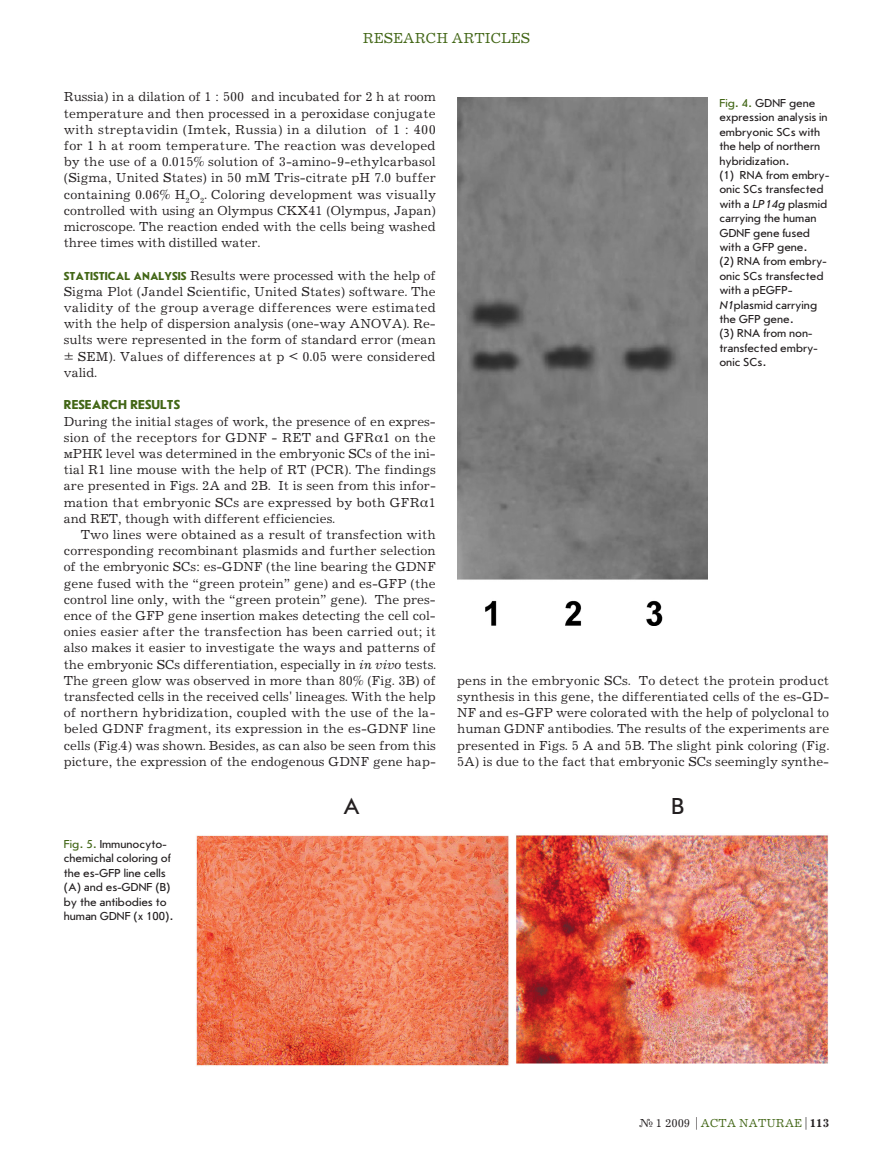
<style>
.page{position:relative;width:893px;height:1170px;background:#fff}
.page>*{position:absolute;margin:0;border:0;box-sizing:border-box;transform-origin:0 0}
.t1{font:24px "Journal Sans C";color:#231f20}
.t2{font:15px "Journal C";color:#426616}
.t3{font:13.5px/16.2px "Journal C";letter-spacing:.005em;color:#231f20;text-align:justify}
.t4{font:700 13.5px "Journal Sans C";color:#426616}
.t5{font:12px/14.4px "Journal Sans C";color:#231f20}
.t6{font:12px "Journal C";color:#426616}
.t7{font:700 12px "Journal Sans C";color:#426616}
.s1{color:#426616}
.s2{font-style:italic}
.s3{font-family:"Journal Sans C";font-weight:700;font-size:12px;color:#426616}
.s4{font-family:"Newton C Pro"}
.s5{color:#231f20}
.s6{font-weight:700;color:#231f20}
</style>
<div class="page">
<img style="left:457px;top:97px;width:251px;height:528px">
<img style="left:196px;top:835px;width:632px;height:231px">
<p class="t2" style="left:363px;top:31px;width:169px">RESEARCH ARTICLES</p>
<p class="t3" style="left:64px;top:89px;width:374px">Russia) in a dilation of 1 : 500 and incubated for 2 h at room temperature and then processed in a peroxidase conjugate with streptavidin (Imtek, Russia) in a dilution of 1 : 400 for 1 h at room temperature. The reaction was developed by the use of a 0.015% solution of 3-amino-9-ethylcarbasol (Sigma, United States) in 50 mM Tris-citrate рН 7.0 buffer containing 0.06% Н<sub>2</sub>О<sub>2</sub>. Coloring development was visually controlled with using an Olympus CKX41 (Olympus, Japan) microscope. The reaction ended with the cells being washed three times with distilled water.</p>
<p class="t7" style="left:64px;top:269px;width:13px">STATISTICAL</p>
<p class="t7" style="left:134px;top:269px;width:9px">ANAL</p>
<p class="t5" style="left:719px;top:96px;width:111px"><span class="s1">Fig. 4.</span> GDNF gene expression analysis in embryonic SCs with the help of northern hybridization.<br>(1) RNA from embry‑ onic SCs transfected with a <span class="s2">LP 14g</span> plasmid carrying the human<br>GDNF gene fused with a GFP gene.<br>(2) RNA from embry‑ onic SCs transfected with a pEGFP<span class="s2">-<br>N1</span>plasmid carrying the GFP gene.<br>(3) RNA from non&shy;transfected embry‑ onic SCs.</p>
<p class="t3" style="left:64px;top:267px;width:374px;text-indent:101px"><span class="s3">YSIS</span> Results were processed with the help of Sigma Plot (Jandel Scientific, United States) software. The validity of the group average differences were estimated with the help of dispersion analysis (one-way ANOVA). Re&shy;sults were represented in the form of standard error (mean ± SEM). Values of differences at p &lt; 0.05 were considered valid.</p>
<p class="t4" style="left:64px;top:398px;width:118px">RESEARCH RESULTS</p>
<p class="t3" style="left:64px;top:413px;width:374px">During the initial stages of work, the presence of en expres&shy;sion of the receptors for GDNF - RET</p>
<p class="t3" style="left:64px;top:429px;width:374px;text-indent:252px">and GFR<span class="s4">α</span>1 on the мРНК level was determined in the embryonic SCs of the ini&shy;tial R 1 line mouse with the help of RT (PCR). The findings are presented in Figs. 2A and 2B. It is seen from this infor&shy;mation that embryonic SCs are expressed by both GFR<span class="s4">α</span>1 and RET</p>
<p class="t3" style="left:118px;top:510px;width:218px">, though with different efficiencies.</p>
<p class="t3" style="left:81px;top:527px;width:356px">Two lines were obtained as a result of transfection with</p>
<p class="t3" style="left:64px;top:543px;width:373px">corresponding recombinant plasmids and further selection</p>
<p class="t3" style="left:64px;top:559px;width:374px">of the embryonic SCs: es-GDNF (the line bearing the GDNF</p>
<p class="t3" style="left:64px;top:575px;width:373px">gene fused with the “green protein” gene) and es-GFP (the</p>
<p class="t3" style="left:64px;top:591px;width:374px">control line only, with the “green protein” gene). The pres-</p>
<p class="t3" style="left:64px;top:608px;width:374px">ence of the GFP gene insertion makes detecting the cell col-</p>
<p class="t3" style="left:64px;top:624px;width:374px">onies easier after the transfection has been carried out; it</p>
<p class="t3" style="left:64px;top:640px;width:373px">also makes it easier to investigate the ways and patterns of</p>
<p class="t3" style="left:64px;top:656px;width:374px">the embryonic SCs differentiation, especially in <span class="s2">in vivo</span> tests.</p>
<p class="t3" style="left:64px;top:672px;width:374px">The green glow was observed in more than 80% (Fig. 3B) of</p>
<p class="t3" style="left:64px;top:689px;width:374px">transfected cells in the received cells' lineages. With the help</p>
<p class="t3" style="left:64px;top:705px;width:373px">of northern hybridization, coupled with the use of the la-</p>
<p class="t3" style="left:64px;top:721px;width:374px">beled GDNF fragment, its expression in the es-GDNF line</p>
<p class="t3" style="left:64px;top:737px;width:374px">cells (Fig.4) was shown. Besides, as can also be seen from this</p>
<p class="t3" style="left:64px;top:753px;width:374px">picture, the expression of the endogenous GDNF gene hap-</p>
<h1 class="t1" style="left:343px;top:794px;width:19px">A</h1>
<h1 class="t1" style="left:671px;top:794px;width:15px">B</h1>
<p class="t3" style="left:457px;top:672px;width:374px">pens in the embryonic SCs. To detect the protein product synthesis in this gene, the differentiated cells of the es-GD-NF and es-GFP were colorated with the help of polyclonal to human GDNF antibodies. The results of the experiments are presented in Figs. 5 A and 5B. The slight pink coloring (Fig.<br>5A) is due to the fact that embryonic SCs seemingly synthe-</p>
<p class="t5" style="left:64px;top:837px;width:111px"><span class="s1">Fig. 5.</span> Immunocyto‑ chemichal coloring of the es-GFP line cells (A) and es-GDNF (B) by the antibodies to human GDNF (x 100).</p>
<p class="t6" style="left:639px;top:1116px;width:191px"><span class="s5">№ 1 2009 |</span> Acta naturae <span class="s5">|</span> <span class="s6">113</span></p>
</div>
